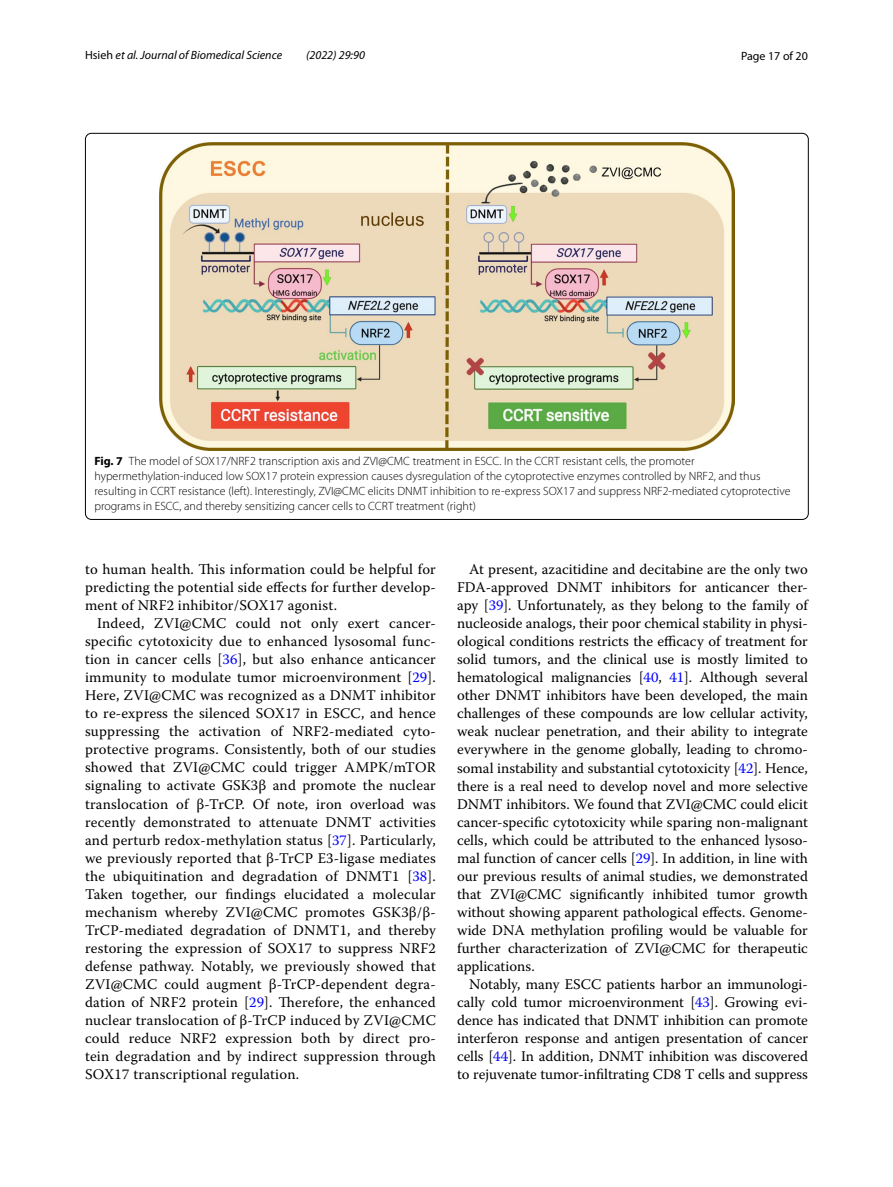
<style>
.page{position:relative;width:893px;height:1187px;background:#fff}
.page>*{position:absolute;margin:0;border:0;box-sizing:border-box;transform-origin:0 0}
.t1{font:14.7px/18px "Warnock Pro";letter-spacing:.01em;color:#000;text-align:justify}
.t2{font:300 12px/15px "Myriad Pro";color:#000}
.t3{font:italic 12px "Myriad Pro";color:#000}
.t4{font:12px "Myriad Pro";color:#000}
.s1{font-style:normal}
.s2{font-weight:700}
.s3{color:#00f}
</style>
<div class="page">
<img style="left:160px;top:142px;width:574px;height:308px">
<p class="t3" style="left:85px;top:48px;width:199px"><span class="s1">Hsieh</span> et al. Journal of Biomedical Science</p>
<p class="t3" style="left:306px;top:48px;width:60px">(2022) 29:90</p>
<p class="t4" style="left:741px;top:48px;width:68px">Page 17 of 20</p>
<p class="t2" style="left:94px;top:454px;width:698px"><span class="s2">Fig. 7</span> The model of SOX17/NRF2 transcription axis and ZVI@CMC treatment in ESCC. In the CCRT resistant cells, the promoter hypermethylation-induced low SOX17 protein expression causes dysregulation of the cytoprotective enzymes controlled by NRF2, and thus resulting in CCRT resistance (left). Interestingly, ZVI@CMC elicits DNMT inhibition to re-express SOX17 and suppress NRF2-mediated cytoprotective programs in ESCC, and thereby sensitizing cancer cells to CCRT treatment (right)</p>
<p class="t1" style="left:85px;top:560px;width:352px">to human health. This information could be helpful for predicting the potential side effects for further develop&shy;ment of NRF2 inhibitor/SOX17 agonist.</p>
<p class="t1" style="left:85px;top:614px;width:352px;text-indent:12px">Indeed, ZVI@CMC could not only exert cancer&shy;specific cytotoxicity due to enhanced lysosomal func&shy;tion in cancer cells [<span class="s3">36</span>], but also enhance anticancer immunity to modulate tumor microenvironment [<span class="s3">29</span>].<br>Here, ZVI@CMC was recognized as a DNMT inhibitor to re-express the silenced SOX17 in ESCC, and hence suppressing the activation of NRF2-mediated cyto&shy;protective programs. Consistently, both of our studies showed that ZVI@CMC could trigger AMPK/mTOR signaling to activate GSK3β and promote the nuclear translocation of β-TrCP. Of note, iron overload was recently demonstrated to attenuate DNMT activities and perturb redox-methylation status [<span class="s3">37</span>]. Particularly, we previously reported that β-TrCP E3-ligase mediates the ubiquitination and degradation of DNMT1 [<span class="s3">38</span>].<br>Taken together, our findings elucidated a molecular mechanism whereby ZVI@CMC promotes GSK3β/β-TrCP-mediated degradation of DNMT1, and thereby restoring the expression of SOX17 to suppress NRF2 defense pathway. Notably, we previously showed that ZVI@CMC could augment β-TrCP-dependent degra&shy;dation of NRF2 protein [<span class="s3">29</span>]. Therefore, the enhanced nuclear translocation of β-TrCP induced by ZVI@CMC could reduce NRF2 expression both by direct pro&shy;tein degradation and by indirect suppression through SOX17 transcriptional regulation.</p>
<p class="t1" style="left:457px;top:560px;width:352px;text-indent:12px">At present, azacitidine and decitabine are the only two FDA-approved DNMT inhibitors for anticancer ther&shy;apy [<span class="s3">39</span>]. Unfortunately, as they belong to the family of nucleoside analogs, their poor chemical stability in physi&shy;ological conditions restricts the efficacy of treatment for solid tumors, and the clinical use is mostly limited to hematological malignancies [<span class="s3">40</span>, <span class="s3">41</span>]. Although several other DNMT inhibitors have been developed, the main challenges of these compounds are low cellular activity, weak nuclear penetration, and their ability to integrate everywhere in the genome globally, leading to chromo&shy;somal instability and substantial cytotoxicity [<span class="s3">42</span>]. Hence, there is a real need to develop novel and more selective DNMT inhibitors. We found that ZVI@CMC could elicit cancer-specific cytotoxicity while sparing non-malignant cells, which could be attributed to the enhanced lysoso&shy;mal function of cancer cells [<span class="s3">29</span>]. In addition, in line with our previous results of animal studies, we demonstrated that ZVI@CMC significantly inhibited tumor growth without showing apparent pathological effects. Genome&shy;wide DNA methylation profiling would be valuable for further characterization of ZVI@CMC for therapeutic applications.</p>
<p class="t1" style="left:457px;top:974px;width:352px;text-indent:12px">Notably, many ESCC patients harbor an immunologi&shy;cally cold tumor microenvironment [<span class="s3">43</span>]. Growing evi&shy;dence has indicated that DNMT inhibition can promote interferon response and antigen presentation of cancer cells [<span class="s3">44</span>]. In addition, DNMT inhibition was discovered to rejuvenate tumor-infiltrating CD8 T cells and suppress</p>
</div>
